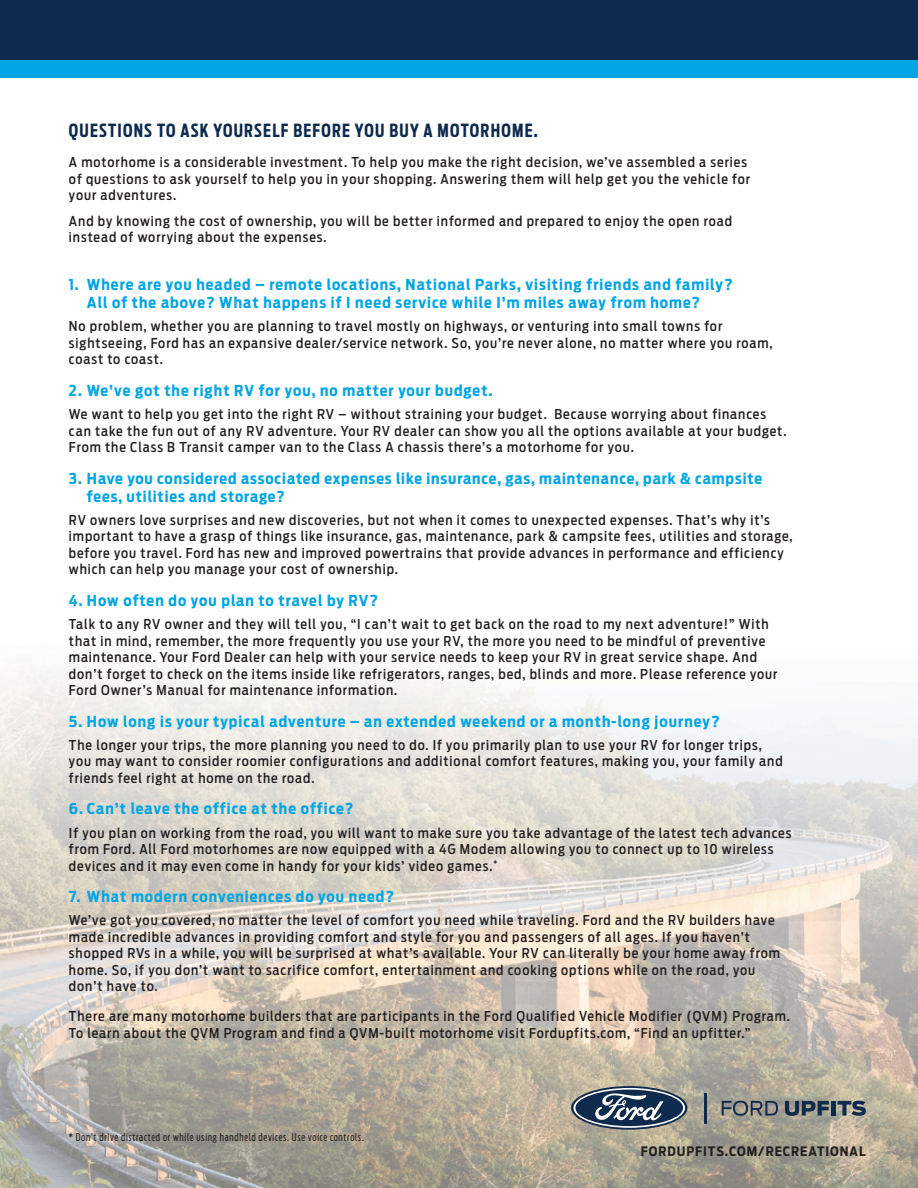
<style>
.page{position:relative;width:918px;height:1188px;background:#fff}
.page>*{position:absolute;margin:0;border:0;box-sizing:border-box;transform-origin:0 0}
.t1{font:700 18px "Ford Antenna Extra Cond";letter-spacing:.07em;color:#0e2a4c}
.t2{font:700 15px/18px "Ford Antenna Cond";letter-spacing:.07em;color:#00a5e3}
.t3{font:500 13.5px/16.5px "Ford Antenna Cond";letter-spacing:.07em;color:#231f20}
.t4{font:700 13.05px "Ford Antenna Cond";letter-spacing:.07em;color:#231f20}
.t5{font:10.5px "Ford Antenna Extra Cond";letter-spacing:.07em;color:#231f20}
</style>
<div class="page">
<img style="left:0;top:666px;width:918px;height:522px">
<div style="left:0;top:0;width:918px;height:69px;background:#0e2a4c"></div>
<div style="left:0;top:60px;width:918px;height:18px;background:#00a5e3"></div>
<hr style="left:705px;top:1093px;width:2px;height:30px;background:#0e2a4c">
<svg style="left:571px;top:1086px;width:116px;height:44px"></svg>
<svg style="left:573px;top:1088px;width:112px;height:40px;background:#5e6e80"></svg>
<svg style="left:722px;top:1101px;width:56px;height:15px"></svg>
<svg style="left:785px;top:1101px;width:44px;height:15px"></svg>
<div style="left:831px;top:1101px;width:5px;height:15px;background:#0e2a4c"></div>
<svg style="left:838px;top:1101px;width:28px;height:15px"></svg>
<h2 class="t1" style="left:69px;top:125px;width:470px">QUESTIONS TO ASK YOURSELF BEFORE YOU BUY A MOTORHOME.</h2>
<p class="t3" style="left:69px;top:156px;width:683px">A motorhome is a considerable investment. To help you make the right decision, we’ve assembled a series of questions to ask yourself to help you in your shopping. Answering them will help get you the vehicle for your adventures.</p>
<p class="t3" style="left:69px;top:214px;width:665px">And by knowing the cost of ownership, you will be better informed and prepared to enjoy the open road instead of worrying about the expenses.</p>
<h3 class="t2" style="left:87px;top:278px;width:647px;text-indent:-18px">1. Where are you headed – remote locations, National Parks, visiting friends and family?<br>All of the above? What happens if I need service while I’m miles away from home?</h3>
<p class="t3" style="left:69px;top:320px;width:705px">No problem, whether you are planning to travel mostly on highways, or venturing into small towns for sightseeing, Ford has an expansive dealer/service network. So, you’re never alone, no matter where you roam, coast to coast.</p>
<h3 class="t2" style="left:69px;top:383px;width:425px">2. We’ve got the right RV for you, no matter your budget.</h3>
<p class="t3" style="left:69px;top:408px;width:719px">We want to help you get into the right RV – without straining your budget. Because worrying about finances can take the fun out of any RV adventure. Your RV dealer can show you all the options available at your budget.<br>From the Class B Transit camper van to the Class A chassis there’s a motorhome for you.</p>
<h3 class="t2" style="left:87px;top:471px;width:677px;text-indent:-18px">3. Have you considered associated expenses like insurance, gas, maintenance, park &amp; campsite fees, utilities and storage?</h3>
<p class="t3" style="left:69px;top:513px;width:725px">RV owners love surprises and new discoveries, but not when it comes to unexpected expenses. That’s why it’s important to have a grasp of things like insurance, gas, maintenance, park &amp; campsite fees, utilities and storage, before you travel. Ford has new and improved powertrains that provide advances in performance and efficiency which can help you manage your cost of ownership.</p>
<h3 class="t2" style="left:69px;top:593px;width:311px">4. How often do you plan to travel by RV?</h3>
<p class="t3" style="left:69px;top:618px;width:710px">Talk to any RV owner and they will tell you, “I can’t wait to get back on the road to my next adventure!” With that in mind, remember, the more frequently you use your RV, the more you need to be mindful of preventive maintenance. Your Ford Dealer can help with your service needs to keep your RV in great service shape. And don’t forget to check on the items inside like refrigerators, ranges, bed, blinds and more. Please reference your Ford Owner’s Manual for maintenance information.</p>
<h3 class="t2" style="left:69px;top:714px;width:652px">5. How long is your typical adventure – an extended weekend or a month-long journey?</h3>
<p class="t3" style="left:69px;top:738px;width:715px">The longer your trips, the more planning you need to do. If you primarily plan to use your RV for longer trips, you may want to consider roomier configurations and additional comfort features, making you, your family and friends feel right at home on the road.</p>
<h3 class="t2" style="left:69px;top:802px;width:286px">6. Can’t leave the office at the office?</h3>
<p class="t3" style="left:69px;top:826px;width:724px">If you plan on working from the road, you will want to make sure you take advantage of the latest tech advances from Ford. All Ford motorhomes are now equipped with a 4G Modem allowing you to connect up to 10 wireless devices and it may even come in handy for your kids’ video games.<sup>*</sup></p>
<h3 class="t2" style="left:69px;top:890px;width:327px">7. What modern conveniences do you need?</h3>
<p class="t3" style="left:69px;top:914px;width:712px">We’ve got you covered, no matter the level of comfort you need while traveling. Ford and the RV builders have made incredible advances in providing comfort and style for you and passengers of all ages. If you haven’t shopped RVs in a while, you will be surprised at what’s available. Your RV can literally be your home away from home. So, if you don’t want to sacrifice comfort, entertainment and cooking options while on the road, you don’t have to.</p>
<p class="t3" style="left:69px;top:1010px;width:723px">There are many motorhome builders that are participants in the Ford Qualified Vehicle Modifier (QVM) Program.<br>To learn about the QVM Program and find a QVM-built motorhome visit Fordupfits.com, “Find an upfitter.”</p>
<p class="t5" style="left:69px;top:1134px;width:296px">* Don’t drive distracted or while using handheld devices. Use voice controls.</p>
<p class="t4" style="left:641px;top:1146px;width:227px">FORDUPFITS.COM/RECREATIONAL</p>
</div>
